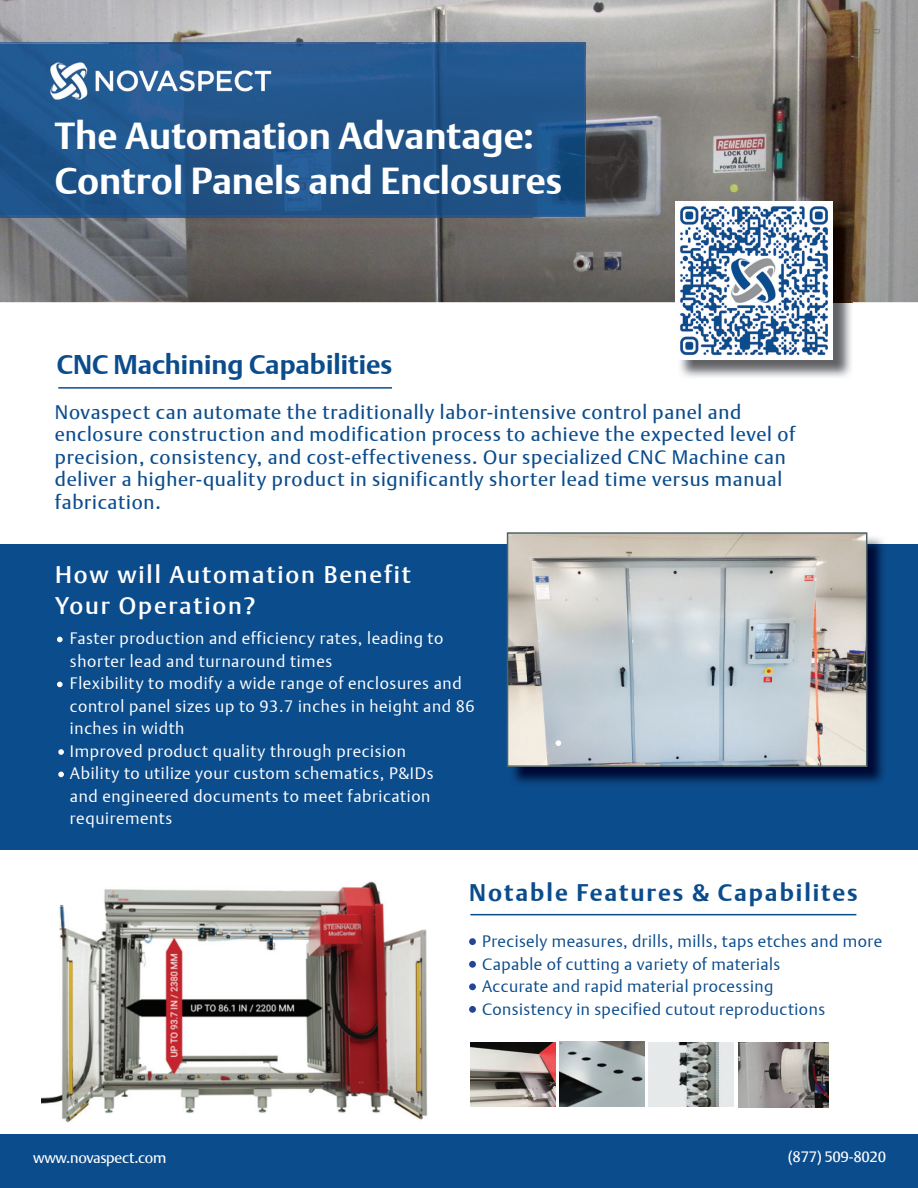
<style>
.page{position:relative;width:918px;height:1188px;background:#fff}
.page>*{position:absolute;margin:0;border:0;box-sizing:border-box;transform-origin:0 0}
.t1{font:700 37.5px/44.7px "DTL Argo T";color:#fff}
.t2{font:700 27px "DTL Argo T";color:#0b4c8c}
.t3{font:500 24px/30.5px "DTL Argo T";letter-spacing:.08em;color:#fff}
.t4{font:700 24px "DTL Argo T";letter-spacing:.08em;color:#0b4c8c}
.t5{font:19.5px/22.5px "DTL Argo T";letter-spacing:.04em;color:#0b4c8c}
.t6{font:300 16.5px/22.5px "DTL Argo T";letter-spacing:.04em;color:#fff}
.t7{font:300 16.5px/22.5px "DTL Argo T";letter-spacing:.03em;color:#0b4c8c}
.t8{font:15px "DTL Argo T";letter-spacing:-.02em;color:#fff}
</style>
<div class="page">
<div style="left:0;top:545px;width:918px;height:305px;background:#0b4c8c"></div>
<div style="left:0;top:1134px;width:918px;height:54px;background:#0b4c8c"></div>
<img style="left:41px;top:881px;width:387px;height:242px">
<img style="left:0;top:0;width:918px;height:302px">
<img style="left:680px;top:204px;width:173px;height:173px">
<img style="left:676px;top:202px;width:157px;height:157px">
<img style="left:0;top:86px;width:532px;height:130px">
<img style="left:0;top:42px;width:586px;height:44px">
<img style="left:532px;top:85px;width:54px;height:132px">
<img style="left:0;top:216px;width:533px;height:1px">
<img style="left:512px;top:535px;width:375px;height:249px">
<img style="left:509px;top:534px;width:356px;height:231px">
<div style="left:507px;top:532px;width:360px;height:235px;border:1px solid #4e6368"></div>
<hr style="left:58px;top:387px;width:334px;height:2px;background:#0b4c8c">
<hr style="left:470px;top:914px;width:386px;height:1px;background:#0b4c8c">
<svg style="left:57px;top:637px;width:6px;height:5px"></svg>
<svg style="left:58px;top:749px;width:6px;height:6px"></svg>
<svg style="left:57px;top:682px;width:6px;height:5px"></svg>
<div style="left:468px;top:937px;width:9px;height:9px;background:#244498;border-radius:50%"></div>
<div style="left:468px;top:937px;width:9px;height:10px;border:2px solid #fff;border-radius:50%"></div>
<div style="left:468px;top:960px;width:9px;height:8px;background:#244498;border-radius:50%"></div>
<div style="left:468px;top:959px;width:9px;height:10px;border:2px solid #fff;border-radius:50%"></div>
<div style="left:468px;top:983px;width:9px;height:8px;background:#244498;border-radius:50%"></div>
<div style="left:468px;top:982px;width:9px;height:10px;border:2px solid #fff;border-radius:50%"></div>
<div style="left:468px;top:1005px;width:9px;height:9px;background:#244498;border-radius:50%"></div>
<div style="left:468px;top:1004px;width:9px;height:10px;border:2px solid #fff;border-radius:50%"></div>
<img style="left:40px;top:57px;width:241px;height:48px">
<svg style="left:556px;top:740px;width:5px;height:6px"></svg>
<svg style="left:58px;top:772px;width:6px;height:5px"></svg>
<img style="left:471px;top:1042px;width:84px;height:65px">
<img style="left:560px;top:1042px;width:84px;height:65px">
<img style="left:649px;top:1042px;width:85px;height:65px">
<img style="left:739px;top:1042px;width:90px;height:65px">
<h1 class="t1" style="left:55px;top:113px;width:509px">The Automation Advantage:<br>Control Panels and Enclosures</h1>
<h2 class="t2" style="left:57px;top:348px;width:337px">CNC Machining Capabilities</h2>
<p class="t5" style="left:55px;top:400px;width:742px">Novaspect can automate the traditionally labor-intensive control panel and enclosure construction and modification process to achieve the expected level of precision, consistency, and cost-effectiveness. Our specialized CNC Machine can deliver a higher-quality product in significantly shorter lead time versus manual fabrication.</p>
<h3 class="t3" style="left:55px;top:560px;width:357px">How will Automation Benefit<br>Your Operation?</h3>
<p class="t6" style="left:70px;top:627px;width:406px">Faster production and efficiency rates, leading to shorter lead and turnaround times<br>Flexibility to modify a wide range of enclosures and control panel sizes up to 93.7 inches in height and 86 inches in width<br>Improved product quality through precision<br>Ability to utilize your custom schematics, P&amp;IDs<br>and engineered documents to meet fabrication requirements</p>
<h3 class="t4" style="left:469px;top:878px;width:390px">Notable Features &amp; Capabilites</h3>
<p class="t7" style="left:482px;top:930px;width:402px">Precisely measures, drills, mills, taps etches and more Capable of cutting a variety of materials<br>Accurate and rapid material processing<br>Consistency in specified cutout reproductions</p>
<p class="t8" style="left:33px;top:1148px;width:135px">www.novaspect.com</p>
<p class="t8" style="left:788px;top:1148px;width:100px">(877) 509-8020</p>
</div>
